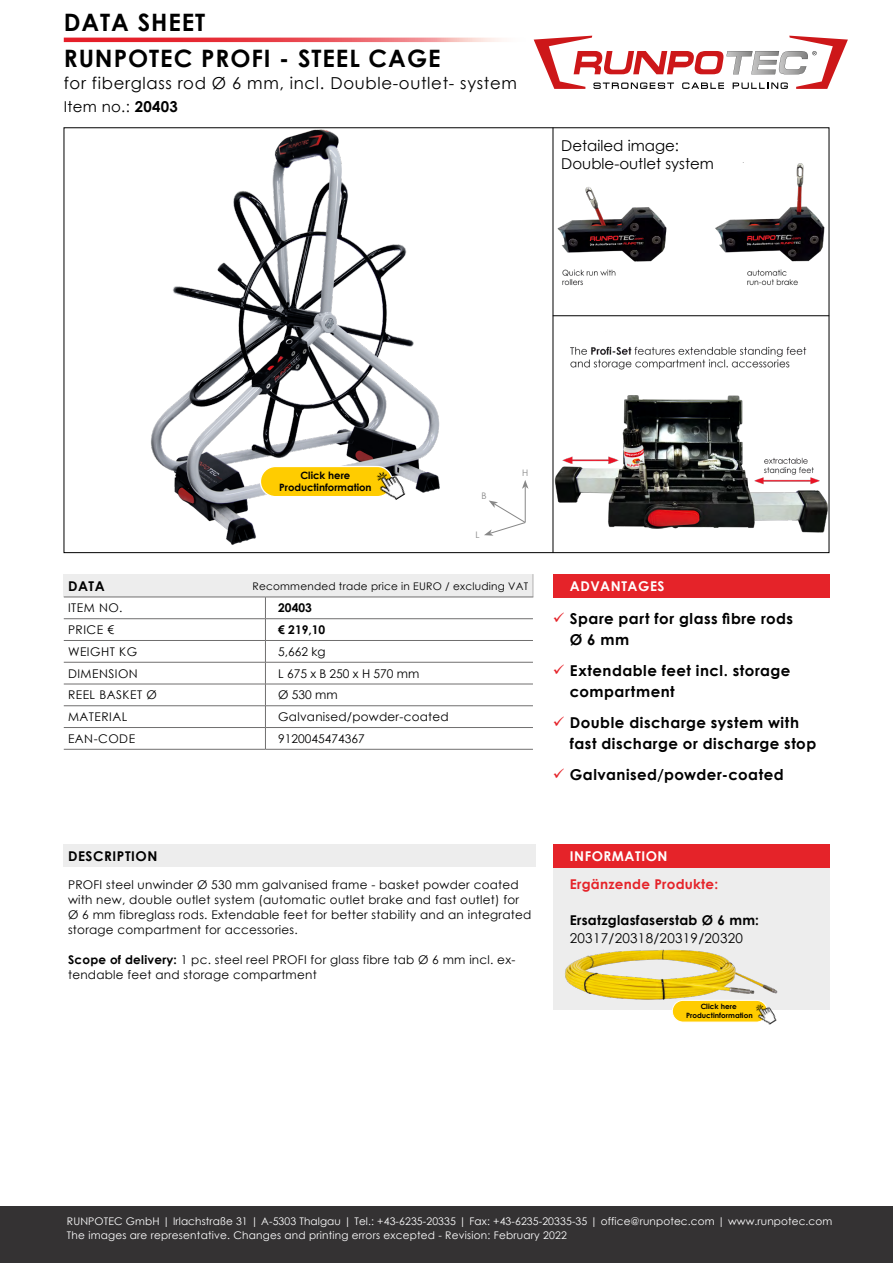
<style>
.page{position:relative;width:893px;height:1263px;background:#fff}
.page>*{position:absolute;margin:0;border:0;box-sizing:border-box;transform-origin:0 0}
.t1{font:700 24px/36px "Century Gothic";letter-spacing:.04em;color:#000}
.t2{font:16.5px "Century Gothic";letter-spacing:.04em;color:#000}
.t3{font:700 15px/21px "Century Gothic";letter-spacing:.03em;color:#000}
.t4{font:15px/18px "Century Gothic";color:#000}
.t5{font:700 13.5px "Century Gothic";letter-spacing:.02em;color:#000}
.t6{font:13.5px "Century Gothic";letter-spacing:.02em;color:#000}
.t7{font:700 13.5px "Century Gothic";letter-spacing:.04em;color:#fff}
.t8{font:700 13.5px "Century Gothic";letter-spacing:.02em;color:#e52329}
.t9{font:700 13.5px "Century Gothic";letter-spacing:.04em;color:#000}
.t10{font:12px/15px "Century Gothic";letter-spacing:.02em;color:#000}
.t11{font:12px "Century Gothic";letter-spacing:.04em;color:#000}
.t12{font:12px "Century Gothic";color:#000}
.t13{font:700 12px "Century Gothic";color:#000}
.t14{font:10.5px/13.5px "Century Gothic";letter-spacing:.01em;color:#fff}
.t15{font:10.5px "Century Gothic";letter-spacing:.02em;color:#000}
.t16{font:700 10.05px/12.1px "Century Gothic";color:#000;text-align:center}
.t17{font:9px "Century Gothic";color:#878787}
.t18{font:700 7.2px/8.7px "Century Gothic";color:#000;text-align:center}
.s1{font-weight:700}
</style>
<div class="page">
<img style="left:150px;top:130px;width:290px;height:415px">
<div style="left:64px;top:574px;width:469px;height:23px;background:#ededed"></div>
<svg style="left:533px;top:574px;width:1px;height:23px"></svg>
<hr style="left:64px;top:597px;width:201px;height:1px;background:#706f6f">
<hr style="left:265px;top:597px;width:268px;height:1px;background:#706f6f">
<hr style="left:64px;top:618px;width:201px;height:1px;background:#706f6f">
<hr style="left:265px;top:618px;width:268px;height:1px;background:#706f6f">
<hr style="left:64px;top:640px;width:201px;height:1px;background:#706f6f">
<hr style="left:265px;top:640px;width:268px;height:1px;background:#706f6f">
<hr style="left:64px;top:662px;width:201px;height:1px;background:#706f6f">
<hr style="left:265px;top:662px;width:268px;height:1px;background:#706f6f">
<hr style="left:64px;top:684px;width:201px;height:1px;background:#706f6f">
<hr style="left:265px;top:684px;width:268px;height:1px;background:#706f6f">
<hr style="left:64px;top:705px;width:201px;height:1px;background:#706f6f">
<hr style="left:265px;top:705px;width:268px;height:1px;background:#706f6f">
<hr style="left:64px;top:727px;width:201px;height:1px;background:#706f6f">
<hr style="left:265px;top:727px;width:268px;height:1px;background:#706f6f">
<svg style="left:265px;top:597px;width:1px;height:152px"></svg>
<hr style="left:64px;top:749px;width:201px;height:1px;background:#706f6f">
<hr style="left:265px;top:749px;width:268px;height:1px;background:#706f6f">
<div style="left:553px;top:574px;width:276px;height:23px;background:#e52329"></div>
<div style="left:553px;top:866px;width:276px;height:144px;background:#ededed"></div>
<div style="left:553px;top:844px;width:276px;height:23px;background:#e52329"></div>
<img style="left:565px;top:949px;width:213px;height:51px">
<img style="left:554px;top:330px;width:275px;height:207px">
<hr style="left:553px;top:315px;width:276px;height:1px;background:#000">
<hr style="left:525px;top:486px;width:1px;height:36px;background:#878787">
<svg style="left:522px;top:480px;width:6px;height:9px"></svg>
<svg style="left:484px;top:500px;width:42px;height:36px"></svg>
<img style="left:557px;top:163px;width:272px;height:143px">
<hr style="left:553px;top:128px;width:1px;height:425px;background:#000">
<div style="left:64px;top:844px;width:472px;height:23px;background:#ededed"></div>
<div style="left:0;top:1206px;width:893px;height:57px;background:#343233"></div>
<svg style="left:534px;top:36px;width:314px;height:53px"></svg>
<svg style="left:64px;top:38px;width:470px;height:4px;background:#ec646a"></svg>
<div style="left:260px;top:466px;width:132px;height:31px;background:#fc0;border-radius:15px"></div>
<div style="left:260px;top:466px;width:133px;height:31px;border:1px solid #fff;border-radius:15px"></div>
<img style="left:371px;top:464px;width:39px;height:41px">
<div style="left:672px;top:1000px;width:95px;height:22px;background:#fc0;border-radius:11px"></div>
<div style="left:672px;top:1000px;width:96px;height:22px;border:1px solid #fff;border-radius:11px"></div>
<img style="left:752px;top:998px;width:26px;height:27px">
<h1 class="t1" style="left:64px;top:3px;width:378px">DATA SHEET<br>RUNPOTEC PROFI - STEEL CAGE</h1>
<h2 class="t2" style="left:64px;top:72px;width:455px">for fiberglass rod Ø 6 mm, incl. Double-outlet- system</h2>
<p class="t4" style="left:64px;top:97px;width:116px">Item no.: <span class="s1">20403</span></p>
<p class="t4" style="left:561px;top:136px;width:154px">Detailed image:<br>Double-outlet system</p>
<p class="t16" style="left:279px;top:469px;width:94px">Click here<br>Productinformation</p>
<p class="t17" style="left:481px;top:489px;width:7px">B</p>
<p class="t17" style="left:476px;top:529px;width:6px">L</p>
<p class="t17" style="left:522px;top:467px;width:8px">H</p>
<p class="t5" style="left:68px;top:575px;width:38px">DATA</p>
<p class="t10" style="left:68px;top:600px;width:56px">ITEM NO.</p>
<p class="t13" style="left:278px;top:599px;width:35px">20403</p>
<p class="t10" style="left:68px;top:622px;width:48px">PRICE €</p>
<p class="t13" style="left:278px;top:621px;width:49px">€ 219,10</p>
<p class="t11" style="left:68px;top:643px;width:71px">WEIGHT KG</p>
<p class="t10" style="left:278px;top:644px;width:49px">5,662 kg</p>
<p class="t11" style="left:68px;top:665px;width:71px">DIMENSION</p>
<p class="t12" style="left:278px;top:665px;width:143px">L 675 x B 250 x H 570 mm</p>
<p class="t11" style="left:68px;top:687px;width:90px">REEL BASKET Ø</p>
<p class="t10" style="left:278px;top:687px;width:61px">Ø 530 mm</p>
<p class="t11" style="left:68px;top:708px;width:61px">MATERIAL</p>
<p class="t10" style="left:278px;top:709px;width:172px">Galvanised/powder-coated</p>
<p class="t10" style="left:68px;top:731px;width:69px">EAN-CODE</p>
<p class="t12" style="left:278px;top:730px;width:88px">9120045474367</p>
<p class="t15" style="left:253px;top:579px;width:277px">Recommended trade price in EURO / excluding VAT</p>
<p class="t9" style="left:68px;top:845px;width:91px">DESCRIPTION</p>
<p class="t10" style="left:68px;top:877px;width:465px">PROFI steel unwinder Ø 530 mm galvanised frame - basket powder coated with new, double outlet system (automatic outlet brake and fast outlet) for Ø 6 mm fibreglass rods. Extendable feet for better stability and an integrated storage compartment for accessories.</p>
<p class="t10" style="left:68px;top:952px;width:449px"><span class="s1">Scope of delivery:</span> 1 pc. steel reel PROFI for glass fibre tab Ø 6 mm incl. ex&shy;tendable feet and storage compartment</p>
<p class="t7" style="left:570px;top:575px;width:96px">ADVANTAGES</p>
<p class="t3" style="left:570px;top:607px;width:225px">Spare part for glass fibre rods<br>Ø 6 mm</p>
<p class="t3" style="left:570px;top:659px;width:222px">Extendable feet incl. storage compartment</p>
<p class="t3" style="left:570px;top:711px;width:248px">Double discharge system with fast discharge or discharge stop</p>
<p class="t3" style="left:570px;top:764px;width:215px">Galvanised/powder-coated</p>
<p class="t7" style="left:570px;top:845px;width:99px">INFORMATION</p>
<p class="t8" style="left:570px;top:874px;width:150px">Ergänzende Produkte:</p>
<p class="t5" style="left:570px;top:910px;width:191px">Ersatzglasfaserstab Ø 6 mm:</p>
<p class="t6" style="left:570px;top:929px;width:175px">20317/20318/20319/20320</p>
<p class="t18" style="left:686px;top:1002px;width:68px">Click here<br>Productinformation</p>
<p class="t14" style="left:67px;top:1214px;width:767px">RUNPOTEC GmbH | Irlachstraße 31 | A-5303 Thalgau | Tel.: +43-6235-20335 | Fax: +43-6235-20335-35 | office@runpotec.com | www.runpotec.com<br>The images are representative. Changes and printing errors excepted - Revision: February 2022</p>
</div>
